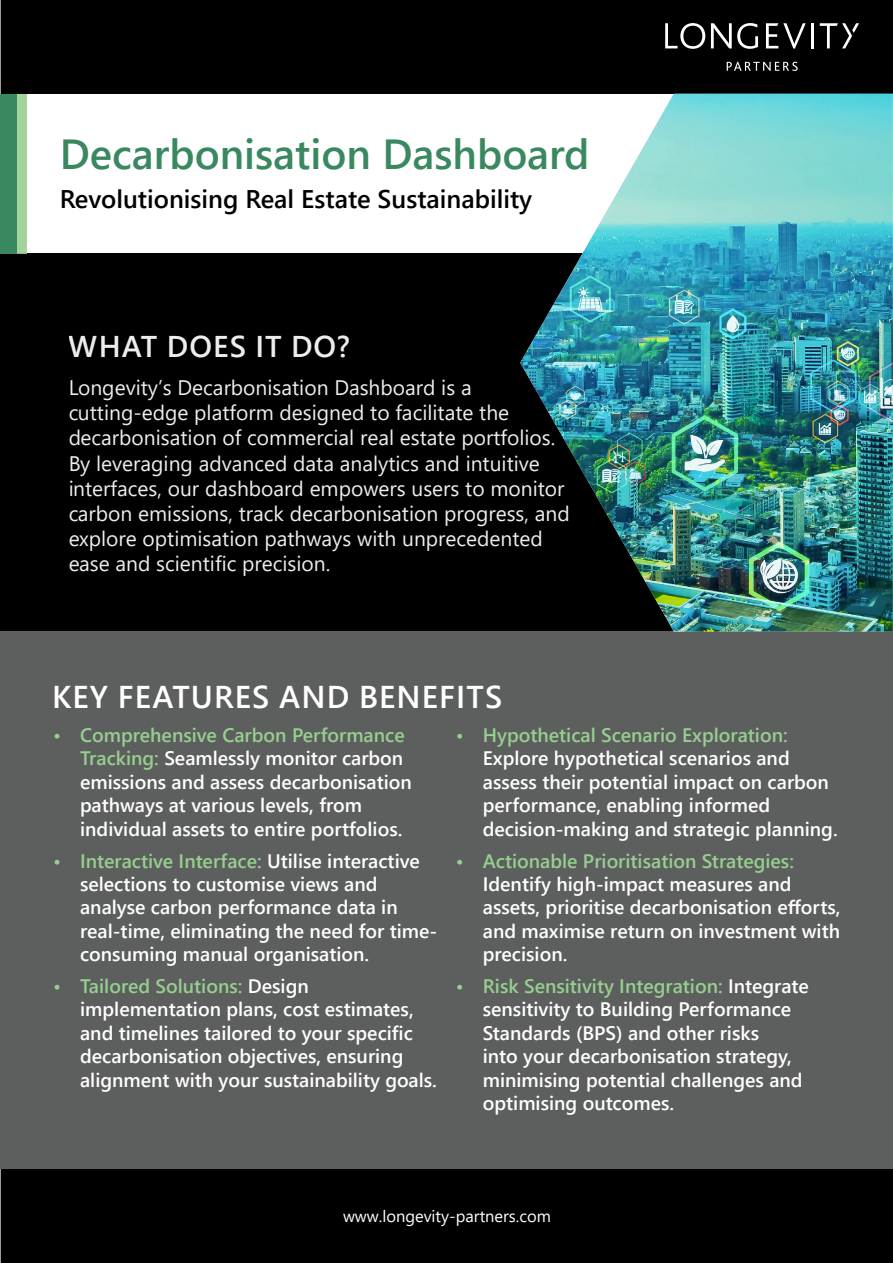
<style>
.page{position:relative;width:893px;height:1263px;background:#fff}
.page>*{position:absolute;margin:0;border:0;box-sizing:border-box;transform-origin:0 0}
.t1{font:600 42px "Segoe UI";color:#3a8860}
.t2{font:600 31.5px "Segoe UI";letter-spacing:.035em;color:#fff}
.t3{font:600 30px "Segoe UI";letter-spacing:.035em;color:#fff}
.t4{font:600 25.5px "Segoe UI";color:#000}
.t5{font:21px/25.2px "Segoe UI";color:#fff}
.t6{font:600 19.5px/23.4px "Segoe UI";color:#fff}
.t7{font:600 19.5px "Segoe UI";color:#97cf90}
.t8{font:16.5px "Segoe UI";color:#fff}
.s1{color:#97cf90}
</style>
<div class="page">
<div style="left:0;top:253px;width:893px;height:378px;background:#000"></div>
<div style="left:1px;top:1px;width:891px;height:92px;background:#000"></div>
<div style="left:1px;top:0;width:892px;height:94px;border:2px solid #000"></div>
<div style="left:1px;top:1170px;width:891px;height:92px;background:#000"></div>
<div style="left:1px;top:1169px;width:892px;height:94px;border:2px solid #000"></div>
<div style="left:1px;top:631px;width:892px;height:538px;background:#5d5e5e"></div>
<div style="left:10px;top:94px;width:17px;height:159px;background:#a2d49c"></div>
<div style="left:1px;top:94px;width:16px;height:159px;background:#3a8860"></div>
<svg style="left:665px;top:23px;width:40px;height:26px"></svg>
<svg style="left:711px;top:23px;width:47px;height:26px"></svg>
<svg style="left:766px;top:23px;width:40px;height:26px"></svg>
<hr style="left:811px;top:23px;width:3px;height:25px;background:#fff">
<svg style="left:820px;top:23px;width:39px;height:25px"></svg>
<svg style="left:727px;top:62px;width:71px;height:9px"></svg>
<img style="left:520px;top:94px;width:373px;height:537px">
<h1 class="t1" style="left:60px;top:114px;width:531px">Decarbonisation Dashboard</h1>
<h3 class="t4" style="left:60px;top:175px;width:474px">Revolutionising Real Estate Sustainability</h3>
<h3 class="t3" style="left:69px;top:318px;width:283px">WHAT DOES IT DO?</h3>
<p class="t5" style="left:68px;top:373px;width:503px">Longevity’s Decarbonisation Dashboard is a cutting-edge platform designed to facilitate the decarbonisation of commercial real estate portfolios.<br>By leveraging advanced data analytics and intuitive interfaces, our dashboard empowers users to monitor carbon emissions, track decarbonisation progress, and explore optimisation pathways with unprecedented ease and scientific precision.</p>
<h2 class="t2" style="left:52px;top:667px;width:452px">KEY FEATURES AND BENEFITS</h2>
<p class="t6" style="left:80px;top:722px;width:333px;text-indent:-27px"><span class="s1">• Comprehensive Carbon Performance Tracking:</span> Seamlessly monitor carbon emissions and assess decarbonisation pathways at various levels, from individual assets to entire portfolios.</p>
<p class="t6" style="left:80px;top:847px;width:359px;text-indent:-27px"><span class="s1">• Interactive Interface:</span> Utilise interactive selections to customise views and analyse carbon performance data in real-time, eliminating the need for time&shy;consuming manual organisation.</p>
<p class="t6" style="left:80px;top:973px;width:358px;text-indent:-27px"><span class="s1">• Tailored Solutions:</span> Design implementation plans, cost estimates, and timelines tailored to your specific decarbonisation objectives, ensuring alignment with your sustainability goals.</p>
<p class="t7" style="left:456px;top:717px;width:333px">• Hypothetical Scenario Exploration:</p>
<p class="t6" style="left:483px;top:745px;width:356px">Explore hypothetical scenarios and assess their potential impact on carbon performance, enabling informed decision-making and strategic planning.</p>
<p class="t7" style="left:456px;top:842px;width:340px">• Actionable Prioritisation Strategies:</p>
<p class="t6" style="left:483px;top:871px;width:359px">Identify high-impact measures and assets, prioritise decarbonisation efforts, and maximise return on investment with precision.</p>
<p class="t6" style="left:483px;top:973px;width:328px;text-indent:-27px"><span class="s1">• Risk Sensitivity Integration:</span> Integrate sensitivity to Building Performance Standards (BPS) and other risks<br>into your decarbonisation strategy, minimising potential challenges and optimising outcomes.</p>
<p class="t8" style="left:343px;top:1200px;width:210px">www.longevity-partners.com</p>
</div>
